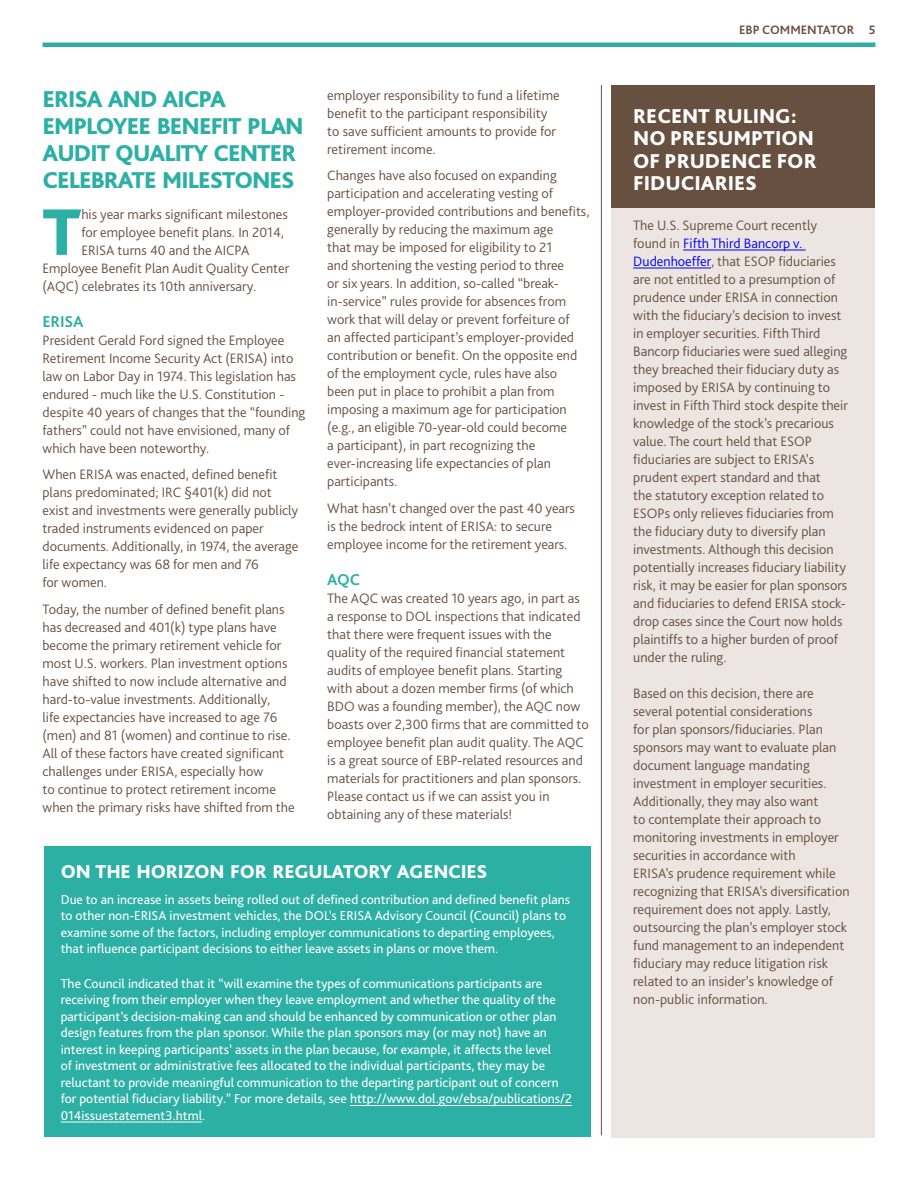
<style>
.page{position:relative;width:918px;height:1188px;background:#fff}
.page>*{position:absolute;margin:0;border:0;box-sizing:border-box;transform-origin:0 0}
.t1{font:800 68.85px "Bliss Pro";color:#2cafa4}
.t2{font:800 24px/27px "Bliss Pro";letter-spacing:-.04em;color:#2cafa4}
.t3{font:800 21px/22.5px "Bliss Pro";color:#fff}
.t4{font:800 19.5px "Bliss Pro";letter-spacing:-.01em;color:#fff}
.t5{font:700 16.5px "Bliss Pro";letter-spacing:-.01em;color:#2cafa4}
.t6{font:300 14.25px/18px "Bliss Pro";color:#685041}
.t7{font:13.5px/16.5px "Bliss Pro";color:#fff}
.t8{font:700 12.75px "Bliss Pro";color:#685041}
.s1{color:#00f}
</style>
<div class="page">
<hr style="left:43px;top:43px;width:832px;height:4px;background:#2cafa4">
<div style="left:611px;top:168px;width:263px;height:969px;background:#ece5e1"></div>
<div style="left:611px;top:85px;width:263px;height:122px;background:#685041"></div>
<hr style="left:683px;top:250px;width:123px;height:1px;background:#00f">
<hr style="left:633px;top:268px;width:78px;height:1px;background:#00f">
<div style="left:44px;top:847px;width:547px;height:290px;background:#2cafa4"></div>
<hr style="left:350px;top:1105px;width:222px;height:1px;background:#fff">
<hr style="left:61px;top:1122px;width:141px;height:1px;background:#fff">
<hr style="left:601px;top:85px;width:1px;height:1050px;background:#685041">
<h2 class="t2" style="left:43px;top:85px;width:263px">ERISA AND AICPA<br>EMPLOYEE BENEFIT PLAN<br>AUDIT QUALITY CENTER<br>CELEBRATE MILESTONES</h2>
<h1 class="t1" style="left:43px;top:189px;width:40px">T</h1>
<p class="t6" style="left:81px;top:205px;width:208px">his year marks significant milestones</p>
<p class="t6" style="left:81px;top:223px;width:204px">for employee benefit plans. In 2014,</p>
<p class="t6" style="left:81px;top:241px;width:170px">ERISA turns 40 and the AICPA</p>
<p class="t6" style="left:43px;top:259px;width:248px">Employee Benefit Plan Audit Quality Center</p>
<p class="t6" style="left:43px;top:277px;width:215px">(AQC) celebrates its 10th anniversary.</p>
<p class="t5" style="left:43px;top:311px;width:43px">ERISA</p>
<p class="t6" style="left:43px;top:331px;width:264px">President Gerald Ford signed the Employee Retirement Income Security Act (ERISA) into law on Labor Day in 1974. This legislation has endured - much like the U.S. Constitution - despite 40 years of changes that the “founding fathers” could not have envisioned, many of which have been noteworthy.</p>
<p class="t6" style="left:43px;top:465px;width:257px">When ERISA was enacted, defined benefit plans predominated; IRC §401(k) did not exist and investments were generally publicly traded instruments evidenced on paper documents. Additionally, in 1974, the average life expectancy was 68 for men and 76<br>for women.</p>
<p class="t6" style="left:43px;top:600px;width:254px">Today, the number of defined benefit plans has decreased and 401(k) type plans have become the primary retirement vehicle for most U.S. workers. Plan investment options have shifted to now include alternative and hard-to-value investments. Additionally,<br>life expectancies have increased to age 76 (men) and 81 (women) and continue to rise.<br>All of these factors have created significant challenges under ERISA, especially how<br>to continue to protect retirement income when the primary risks have shifted from the</p>
<p class="t6" style="left:327px;top:86px;width:234px">employer responsibility to fund a lifetime benefit to the participant responsibility to save sufficient amounts to provide for retirement income.</p>
<p class="t6" style="left:327px;top:166px;width:264px">Changes have also focused on expanding participation and accelerating vesting of employer-provided contributions and benefits, generally by reducing the maximum age<br>that may be imposed for eligibility to 21<br>and shortening the vesting period to three<br>or six years. In addition, so-called “break&shy;in-service” rules provide for absences from work that will delay or prevent forfeiture of<br>an affected participant’s employer-provided contribution or benefit. On the opposite end of the employment cycle, rules have also<br>been put in place to prohibit a plan from imposing a maximum age for participation (e.g., an eligible 70-year-old could become<br>a participant), in part recognizing the ever-increasing life expectancies of plan participants.</p>
<p class="t6" style="left:327px;top:499px;width:249px">What hasn’t changed over the past 40 years is the bedrock intent of ERISA: to secure employee income for the retirement years.</p>
<p class="t5" style="left:327px;top:569px;width:34px">AQC</p>
<p class="t6" style="left:327px;top:589px;width:263px">The AQC was created 10 years ago, in part as a response to DOL inspections that indicated that there were frequent issues with the quality of the required financial statement audits of employee benefit plans. Starting with about a dozen member firms (of which BDO was a founding member), the AQC now boasts over 2,300 firms that are committed to employee benefit plan audit quality. The AQC is a great source of EBP-related resources and materials for practitioners and plan sponsors.<br>Please contact us if we can assist you in obtaining any of these materials!</p>
<h3 class="t4" style="left:61px;top:860px;width:428px">ON THE HORIZON FOR REGULATORY AGENCIES</h3>
<p class="t7" style="left:61px;top:891px;width:511px">Due to an increase in assets being rolled out of defined contribution and defined benefit plans to other non-ERISA investment vehicles, the DOL’s ERISA Advisory Council (Council) plans to examine some of the factors, including employer communications to departing employees, that influence participant decisions to either leave assets in plans or move them.</p>
<p class="t7" style="left:61px;top:975px;width:513px">The Council indicated that it “will examine the types of communications participants are receiving from their employer when they leave employment and whether the quality of the participant’s decision-making can and should be enhanced by communication or other plan design features from the plan sponsor. While the plan sponsors may (or may not) have an interest in keeping participants’ assets in the plan because, for example, it affects the level<br>of investment or administrative fees allocated to the individual participants, they may be reluctant to provide meaningful communication to the departing participant out of concern for potential fiduciary liability.” For more details, see http://www.dol.gov/ebsa/publications/2<br>014issuestatement3.html.</p>
<p class="t8" style="left:739px;top:22px;width:138px">EBP COMMENTATOR 5</p>
<h3 class="t3" style="left:633px;top:104px;width:185px">RECENT RULING:<br>NO PRESUMPTION<br>OF PRUDENCE FOR<br>FIDUCIARIES</h3>
<p class="t6" style="left:633px;top:216px;width:216px">The U.S. Supreme Court recently found in <span class="s1">Fifth Third Bancorp v.<br>Dudenhoeffer</span>, that ESOP fiduciaries are not entitled to a presumption of prudence under ERISA in connection with the fiduciary’s decision to invest in employer securities. Fifth Third Bancorp fiduciaries were sued alleging they breached their fiduciary duty as imposed by ERISA by continuing to invest in Fifth Third stock despite their knowledge of the stock’s precarious value. The court held that ESOP fiduciaries are subject to ERISA’s prudent expert standard and that<br>the statutory exception related to ESOPs only relieves fiduciaries from the fiduciary duty to diversify plan investments. Although this decision potentially increases fiduciary liability risk, it may be easier for plan sponsors and fiduciaries to defend ERISA stock&shy;drop cases since the Court now holds plaintiffs to a higher burden of proof under the ruling.</p>
<p class="t6" style="left:633px;top:684px;width:218px">Based on this decision, there are several potential considerations<br>for plan sponsors/fiduciaries. Plan sponsors may want to evaluate plan document language mandating investment in employer securities.<br>Additionally, they may also want<br>to contemplate their approach to monitoring investments in employer securities in accordance with<br>ERISA’s prudence requirement while recognizing that ERISA’s diversification requirement does not apply. Lastly, outsourcing the plan’s employer stock fund management to an independent fiduciary may reduce litigation risk related to an insider’s knowledge of non-public information.</p>
</div>
